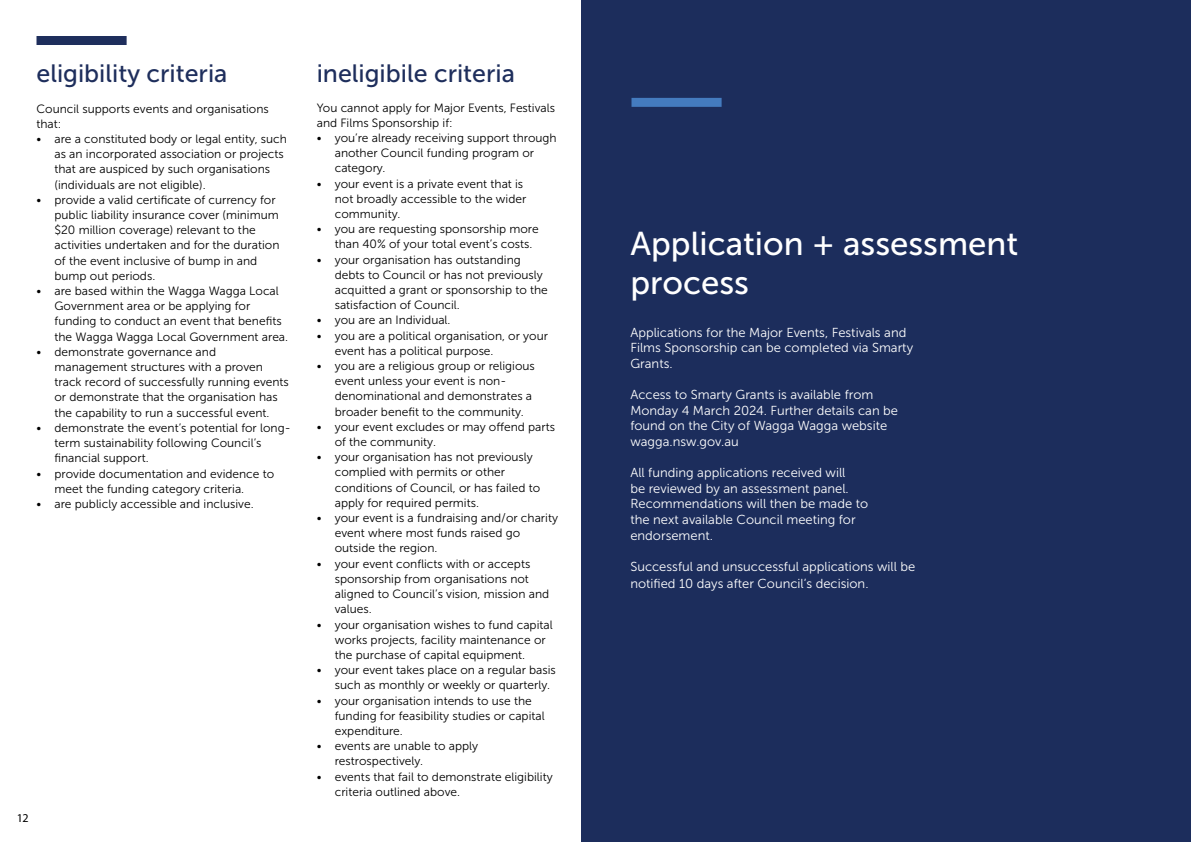
<style>
.page{position:relative;width:1191px;height:842px;background:#fff}
.page>*{position:absolute;margin:0;border:0;box-sizing:border-box;transform-origin:0 0}
.t1{font:33px/39.6px "Museo Sans 500";color:#fff}
.t2{font:25px "Museo Sans 500";color:#1e2e5c}
.t3{font:13px/15.6px "Museo Sans 300";color:#fff}
.t4{font:12px/15.2px "Museo Sans 300";color:#000}
.t5{font:12px "Myriad Pro";color:#000}
</style>
<div class="page">
<div style="left:36px;top:36px;width:91px;height:9px;background:#1e2e5c"></div>
<div style="left:581px;top:0;width:610px;height:842px;background:#1c2d5c"></div>
<div style="left:631px;top:98px;width:90px;height:9px;background:#447bbf"></div>
<p class="t5" style="left:17px;top:811px;width:13px">12</p>
<h2 class="t2" style="left:36px;top:59px;width:192px">eligibility criteria</h2>
<h2 class="t2" style="left:317px;top:59px;width:200px">ineligibile criteria</h2>
<p class="t4" style="left:36px;top:101px;width:234px">Council supports events and organisations that:</p>
<p class="t4" style="left:54px;top:131px;width:234px;text-indent:-18px">• are a constituted body or legal entity, such as an incorporated association or projects that are auspiced by such organisations (individuals are not eligible).</p>
<p class="t4" style="left:54px;top:192px;width:226px;text-indent:-18px">• provide a valid certificate of currency for public liability insurance cover (minimum $20 million coverage) relevant to the activities undertaken and for the duration of the event inclusive of bump in and bump out periods.</p>
<p class="t4" style="left:54px;top:283px;width:235px;text-indent:-18px">• are based within the Wagga Wagga Local Government area or be applying for funding to conduct an event that benefits the Wagga Wagga Local Government area.</p>
<p class="t4" style="left:54px;top:344px;width:236px;text-indent:-18px">• demonstrate governance and management structures with a proven track record of successfully running events or demonstrate that the organisation has the capability to run a successful event.</p>
<p class="t4" style="left:54px;top:420px;width:237px;text-indent:-18px">• demonstrate the event’s potential for long&shy;term sustainability following Council’s financial support.</p>
<p class="t4" style="left:54px;top:466px;width:221px;text-indent:-18px">• provide documentation and evidence to meet the funding category criteria.</p>
<p class="t4" style="left:36px;top:496px;width:219px">• are publicly accessible and inclusive.</p>
<p class="t4" style="left:317px;top:100px;width:240px">You cannot apply for Major Events, Festivals and Films Sponsorship if:</p>
<p class="t4" style="left:335px;top:130px;width:223px;text-indent:-18px">• you’re already receiving support through another Council funding program or category.</p>
<p class="t4" style="left:335px;top:176px;width:193px;text-indent:-18px">• your event is a private event that is not broadly accessible to the wider community.</p>
<p class="t4" style="left:335px;top:222px;width:205px;text-indent:-18px">• you are requesting sponsorship more than 40% of your total event’s costs.</p>
<p class="t4" style="left:335px;top:252px;width:215px;text-indent:-18px">• your organisation has outstanding debts to Council or has not previously acquitted a grant or sponsorship to the satisfaction of Council.</p>
<p class="t4" style="left:317px;top:313px;width:135px">• you are an Individual.</p>
<p class="t4" style="left:335px;top:328px;width:215px;text-indent:-18px">• you are a political organisation, or your event has a political purpose.</p>
<p class="t4" style="left:335px;top:358px;width:202px;text-indent:-18px">• you are a religious group or religious event unless your event is non&shy;denominational and demonstrates a broader benefit to the community.</p>
<p class="t4" style="left:335px;top:419px;width:222px;text-indent:-18px">• your event excludes or may offend parts of the community.</p>
<p class="t4" style="left:335px;top:450px;width:207px;text-indent:-18px">• your organisation has not previously complied with permits or other conditions of Council, or has failed to apply for required permits.</p>
<p class="t4" style="left:335px;top:510px;width:225px;text-indent:-18px">• your event is a fundraising and/or charity event where most funds raised go outside the region.</p>
<p class="t4" style="left:335px;top:556px;width:216px;text-indent:-18px">• your event conflicts with or accepts sponsorship from organisations not aligned to Council’s vision, mission and values.</p>
<p class="t4" style="left:335px;top:617px;width:219px;text-indent:-18px">• your organisation wishes to fund capital works projects, facility maintenance or the purchase of capital equipment.</p>
<p class="t4" style="left:335px;top:662px;width:223px;text-indent:-18px">• your event takes place on a regular basis such as monthly or weekly or quarterly.</p>
<p class="t4" style="left:335px;top:693px;width:211px;text-indent:-18px">• your organisation intends to use the funding for feasibility studies or capital expenditure.</p>
<p class="t4" style="left:335px;top:738px;width:145px;text-indent:-18px">• events are unable to apply restrospectively.</p>
<p class="t4" style="left:335px;top:769px;width:219px;text-indent:-18px">• events that fail to demonstrate eligibility criteria outlined above.</p>
<h1 class="t1" style="left:630px;top:224px;width:389px">Application + assessment process</h1>
<p class="t3" style="left:630px;top:325px;width:284px">Applications for the Major Events, Festivals and<br>Films Sponsorship can be completed via Smarty<br>Grants.</p>
<p class="t3" style="left:630px;top:387px;width:269px">Access to Smarty Grants is available from Monday 4 March 2024. Further details can be found on the City of Wagga Wagga website wagga.nsw.gov.au</p>
<p class="t3" style="left:630px;top:465px;width:239px">All funding applications received will<br>be reviewed by an assessment panel.<br>Recommendations will then be made to the next available Council meeting for endorsement.</p>
<p class="t3" style="left:630px;top:558px;width:286px;line-height:16.8px">Successful and unsuccessful applications will be notified 10 days after Council’s decision.</p>
</div>
